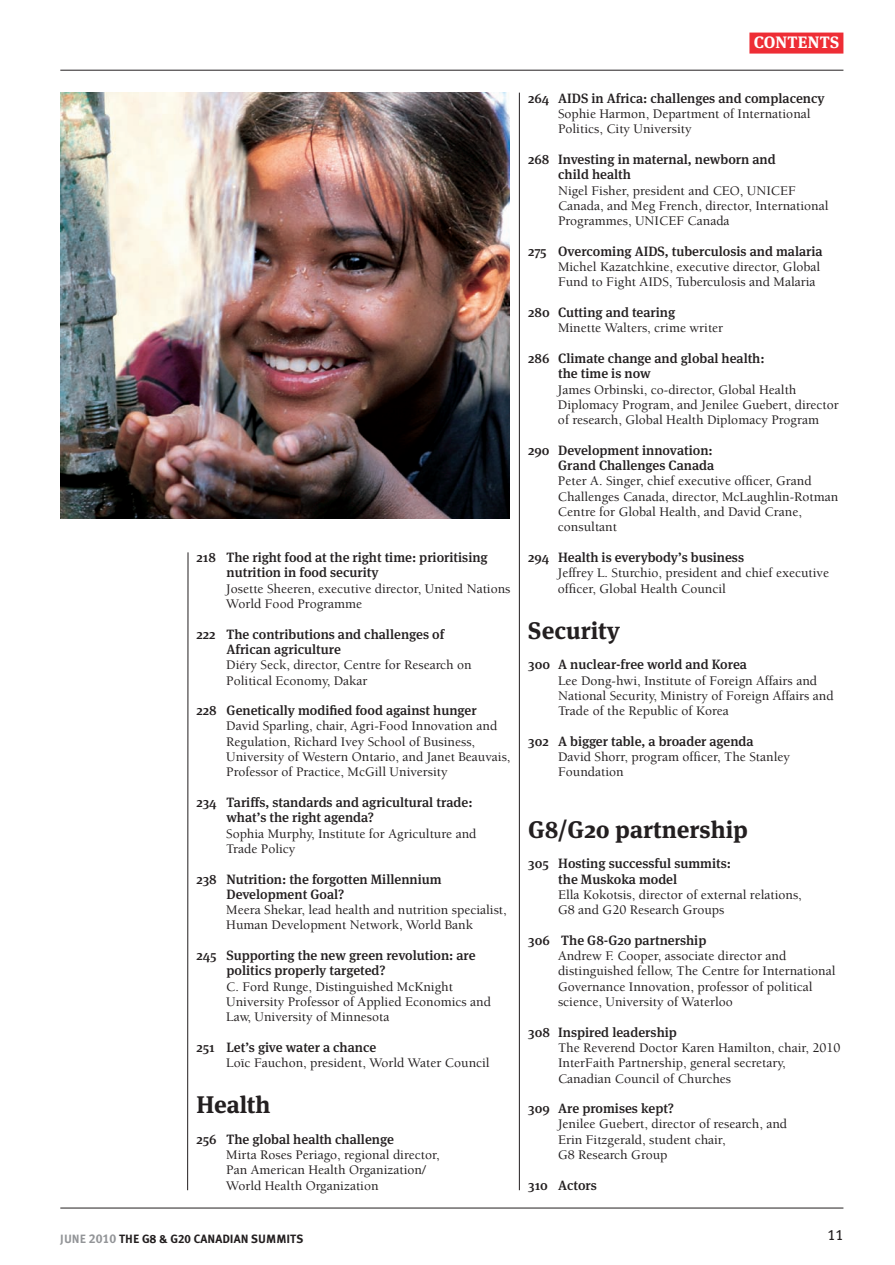
<style>
.page{position:relative;width:895px;height:1265px;background:#fff}
.page>*{position:absolute;margin:0;border:0;box-sizing:border-box;transform-origin:0 0}
.t1{font:700 24px "Meta Serif";color:#231f20}
.t2{font:700 16.5px "Meta Serif";letter-spacing:.02em;color:#fff}
.t3{font:15px "Meta Plus Book Caps";color:#231f20}
.t4{font:500 13.5px/15.3px "Berkeley";color:#231f20}
.t5{font:500 13.5px/15.3px "Meta Serif";color:#231f20}
.t6{font:12px "Meta Plus Bold Caps";color:#231f20}
.s1{color:#939598}
.s2{font-size:12.75px;color:#939598}
</style>
<div class="page">
<hr style="left:60px;top:70px;width:783px;height:1px;background:#231f20">
<div style="left:749px;top:33px;width:94px;height:21px;background:#ee2d35"></div>
<hr style="left:187px;top:552px;width:1px;height:638px;background:#231f20">
<hr style="left:518px;top:93px;width:1px;height:1097px;background:#231f20">
<img style="left:60px;top:93px;width:449px;height:425px">
<hr style="left:60px;top:1207px;width:783px;height:1px;background:#231f20">
<p class="t5" style="left:226px;top:548px;width:262px;text-indent:-30px">218 The right food at the right time: prioritising nutrition in food security</p>
<p class="t4" style="left:226px;top:581px;width:285px">Josette Sheeren, executive director, United Nations<br>World Food Programme</p>
<p class="t5" style="left:226px;top:625px;width:219px;text-indent:-30px">222 The contributions and challenges of<br>African agriculture</p>
<p class="t4" style="left:226px;top:657px;width:247px">Diéry Seck, director, Centre for Research on<br>Political Economy, Dakar</p>
<p class="t5" style="left:196px;top:701px;width:281px">228 Genetically modified food against hunger</p>
<p class="t4" style="left:226px;top:718px;width:285px">David Sparling, chair, Agri-Food Innovation and Regulation, Richard Ivey School of Business, University of Western Ontario, and Janet Beauvais, Professor of Practice, McGill University</p>
<p class="t5" style="left:226px;top:793px;width:247px;text-indent:-30px">234 Tariffs, standards and agricultural trade: what’s the right agenda?</p>
<p class="t4" style="left:226px;top:826px;width:251px">Sophia Murphy, Institute for Agriculture and<br>Trade Policy</p>
<p class="t5" style="left:226px;top:869px;width:217px;text-indent:-30px">238 Nutrition: the forgotten Millennium<br>Development Goal?</p>
<p class="t4" style="left:226px;top:902px;width:282px">Meera Shekar, lead health and nutrition specialist,<br>Human Development Network, World Bank</p>
<p class="t5" style="left:226px;top:946px;width:250px;text-indent:-30px">245 Supporting the new green revolution: are politics properly targeted?</p>
<p class="t4" style="left:226px;top:979px;width:266px">C. Ford Runge, Distinguished McKnight<br>University Professor of Applied Economics and<br>Law, University of Minnesota</p>
<p class="t5" style="left:196px;top:1038px;width:181px">251 Let’s give water a chance</p>
<p class="t4" style="left:226px;top:1055px;width:265px">Loïc Fauchon, president, World Water Council</p>
<h1 class="t1" style="left:196px;top:1084px;width:75px">Health</h1>
<p class="t5" style="left:196px;top:1129px;width:199px">256 The global health challenge</p>
<p class="t4" style="left:226px;top:1147px;width:215px">Mirta Roses Periago, regional director,<br>Pan American Health Organization/<br>World Health Organization</p>
<p class="t2" style="left:753px;top:28px;width:87px">CONTENTS</p>
<p class="t5" style="left:528px;top:89px;width:298px">264 AIDS in Africa: challenges and complacency</p>
<p class="t4" style="left:558px;top:106px;width:254px">Sophie Harmon, Department of International<br>Politics, City University</p>
<p class="t5" style="left:558px;top:150px;width:219px;text-indent:-30px">268 Investing in maternal, newborn and child health</p>
<p class="t4" style="left:557px;top:183px;width:272px">Nigel Fisher, president and CEO, UNICEF<br>Canada, and Meg French, director, International<br>Programmes, UNICEF Canada</p>
<p class="t5" style="left:528px;top:242px;width:296px">275 Overcoming AIDS, tuberculosis and malaria</p>
<p class="t4" style="left:557px;top:259px;width:263px">Michel Kazatchkine, executive director, Global<br>Fund to Fight AIDS, Tuberculosis and Malaria</p>
<p class="t5" style="left:528px;top:303px;width:148px">280 Cutting and tearing</p>
<p class="t4" style="left:557px;top:321px;width:167px">Minette Walters, crime writer</p>
<p class="t5" style="left:558px;top:349px;width:208px;text-indent:-30px">286 Climate change and global health: the time is now</p>
<p class="t4" style="left:557px;top:382px;width:282px">James Orbinski, co-director, Global Health<br>Diplomacy Program, and Jenilee Guebert, director of research, Global Health Diplomacy Program</p>
<p class="t5" style="left:528px;top:441px;width:187px;text-align:right">290 Development innovation:<br>Grand Challenges Canada</p>
<p class="t4" style="left:557px;top:474px;width:282px">Peter A. Singer, chief executive officer, Grand Challenges Canada, director, McLaughlin-Rotman Centre for Global Health, and David Crane, consultant</p>
<p class="t5" style="left:528px;top:548px;width:217px">294 Health is everybody’s business</p>
<p class="t4" style="left:557px;top:565px;width:272px">Jeffrey L. Sturchio, president and chief executive officer, Global Health Council</p>
<h1 class="t1" style="left:528px;top:610px;width:93px">Security</h1>
<p class="t5" style="left:528px;top:655px;width:220px">300 A nuclear-free world and Korea</p>
<p class="t4" style="left:558px;top:673px;width:277px">Lee Dong-hwi, Institute of Foreign Affairs and<br>National Security, Ministry of Foreign Affairs and<br>Trade of the Republic of Korea</p>
<p class="t5" style="left:528px;top:732px;width:227px">302 A bigger table, a broader agenda</p>
<p class="t4" style="left:558px;top:749px;width:233px">David Shorr, program officer, The Stanley<br>Foundation</p>
<h1 class="t1" style="left:528px;top:809px;width:221px">G8/G20 partnership</h1>
<p class="t5" style="left:558px;top:854px;width:174px;text-indent:-30px">305 Hosting successful summits: the Muskoka model</p>
<p class="t4" style="left:558px;top:887px;width:245px">Ella Kokotsis, director of external relations,<br>G8 and G20 Research Groups</p>
<p class="t5" style="left:528px;top:931px;width:179px">306 The G8-G20 partnership</p>
<p class="t4" style="left:558px;top:948px;width:279px">Andrew F. Cooper, associate director and distinguished fellow, The Centre for International Governance Innovation, professor of political science, University of Waterloo</p>
<p class="t5" style="left:528px;top:1022px;width:150px">308 Inspired leadership</p>
<p class="t4" style="left:558px;top:1040px;width:284px">The Reverend Doctor Karen Hamilton, chair, 2010<br>InterFaith Partnership, general secretary,<br>Canadian Council of Churches</p>
<p class="t5" style="left:528px;top:1099px;width:147px">309 Are promises kept?</p>
<p class="t4" style="left:558px;top:1116px;width:230px">Jenilee Guebert, director of research, and<br>Erin Fitzgerald, student chair,<br>G8 Research Group</p>
<p class="t5" style="left:528px;top:1175px;width:70px">310 Actors</p>
<p class="t6" style="left:60px;top:1232px;width:244px"><span class="s1">JUNE</span> <span class="s2">2010</span> THE G8 &amp; G20 CANADIAN SUMMITS</p>
<p class="t3" style="left:827px;top:1226px;width:18px">11</p>
</div>
